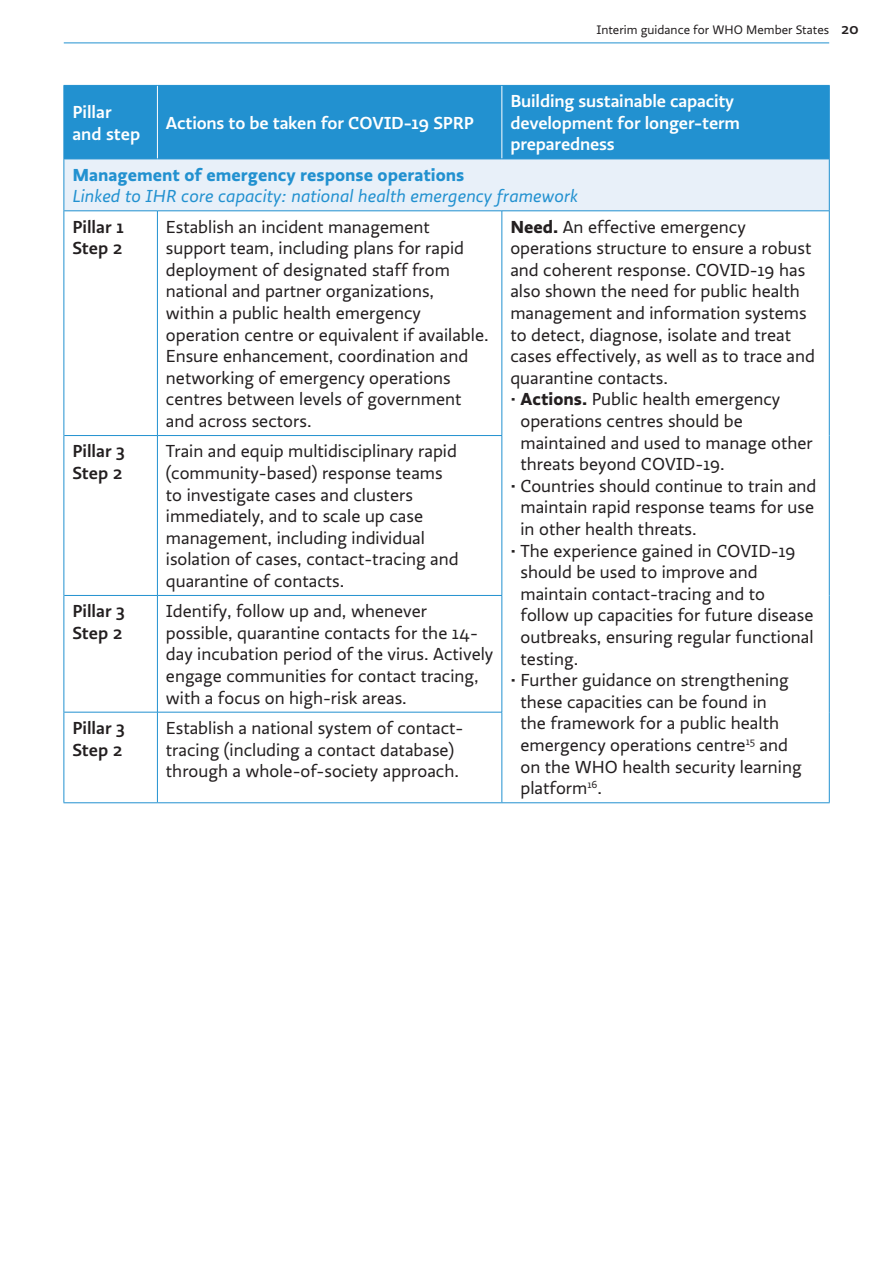
<style>
.page{position:relative;width:893px;height:1263px;background:#fff}
.page>*{position:absolute;margin:0;border:0;box-sizing:border-box;transform-origin:0 0}
.t1{font:18px/21.6px "Ratio";color:#231f20}
.t2{font:500 18px/21.6px "Ratio";letter-spacing:-.01em;color:#fff}
.t3{font:italic 18px "Ratio";color:#2291d0}
.t4{font:500 18px/21.6px "Ratio";color:#231f20}
.t5{font:700 18px "Ratio";color:#2291d0}
.t6{font:12.75px "Ratio";color:#231f20}
.s1{font-weight:500;font-size:15px}
.s2{font-weight:700}
</style>
<div class="page">
<hr style="left:64px;top:43px;width:765px;height:1px;background:#2291d0">
<div style="left:64px;top:86px;width:765px;height:73px;background:#2291d0"></div>
<div style="left:64px;top:159px;width:765px;height:52px;background:#e8f0f9"></div>
<hr style="left:157px;top:86px;width:1px;height:73px;background:#fff">
<hr style="left:502px;top:86px;width:1px;height:73px;background:#fff">
<hr style="left:64px;top:435px;width:93px;height:1px;background:#2291d0">
<hr style="left:64px;top:595px;width:93px;height:1px;background:#2291d0">
<hr style="left:64px;top:712px;width:93px;height:1px;background:#2291d0">
<hr style="left:157px;top:211px;width:1px;height:224px;background:#2291d0">
<hr style="left:502px;top:211px;width:1px;height:224px;background:#2291d0">
<hr style="left:157px;top:436px;width:1px;height:159px;background:#2291d0">
<hr style="left:502px;top:436px;width:1px;height:159px;background:#2291d0">
<hr style="left:157px;top:596px;width:1px;height:116px;background:#2291d0">
<hr style="left:502px;top:596px;width:1px;height:116px;background:#2291d0">
<hr style="left:157px;top:712px;width:1px;height:90px;background:#2291d0">
<hr style="left:502px;top:712px;width:1px;height:90px;background:#2291d0">
<hr style="left:157px;top:435px;width:345px;height:1px;background:#2291d0">
<hr style="left:157px;top:595px;width:345px;height:1px;background:#2291d0">
<hr style="left:157px;top:712px;width:345px;height:1px;background:#2291d0">
<hr style="left:63px;top:85px;width:94px;height:1px;background:#2291d0">
<hr style="left:63px;top:86px;width:1px;height:73px;background:#2291d0">
<hr style="left:157px;top:85px;width:345px;height:1px;background:#2291d0">
<hr style="left:502px;top:85px;width:328px;height:1px;background:#2291d0">
<hr style="left:63px;top:159px;width:1px;height:52px;background:#2291d0">
<hr style="left:63px;top:211px;width:1px;height:224px;background:#2291d0">
<hr style="left:63px;top:435px;width:1px;height:160px;background:#2291d0">
<hr style="left:63px;top:595px;width:1px;height:117px;background:#2291d0">
<hr style="left:63px;top:712px;width:1px;height:90px;background:#2291d0">
<hr style="left:64px;top:159px;width:93px;height:1px;background:#2291d0">
<hr style="left:157px;top:159px;width:345px;height:1px;background:#2291d0">
<hr style="left:502px;top:159px;width:327px;height:1px;background:#2291d0">
<hr style="left:64px;top:211px;width:93px;height:1px;background:#2291d0">
<hr style="left:157px;top:211px;width:345px;height:1px;background:#2291d0">
<hr style="left:502px;top:211px;width:327px;height:1px;background:#2291d0">
<hr style="left:502px;top:802px;width:328px;height:1px;background:#2291d0">
<hr style="left:63px;top:802px;width:94px;height:1px;background:#2291d0">
<hr style="left:157px;top:802px;width:345px;height:1px;background:#2291d0">
<hr style="left:829px;top:86px;width:1px;height:73px;background:#2291d0">
<hr style="left:829px;top:211px;width:1px;height:224px;background:#2291d0">
<hr style="left:829px;top:435px;width:1px;height:160px;background:#2291d0">
<hr style="left:829px;top:595px;width:1px;height:117px;background:#2291d0">
<hr style="left:829px;top:712px;width:1px;height:90px;background:#2291d0">
<hr style="left:829px;top:159px;width:1px;height:52px;background:#2291d0">
<p class="t2" style="left:72px;top:101px;width:69px">Pillar and step</p>
<p class="t2" style="left:166px;top:112px;width:309px">Actions to be taken for COVID-19 SPRP</p>
<p class="t6" style="left:596px;top:22px;width:264px">Interim guidance for WHO Member States <span class="s1">20</span></p>
<p class="t2" style="left:510px;top:90px;width:231px">Building sustainable capacity development for longer-term preparedness</p>
<p class="t5" style="left:72px;top:163px;width:394px">Management of emergency response operations</p>
<p class="t3" style="left:72px;top:186px;width:507px">Linked to IHR core capacity: national health emergency framework</p>
<p class="t4" style="left:72px;top:216px;width:53px">Pillar 1<br>Step 2</p>
<p class="t1" style="left:166px;top:216px;width:324px">Establish an incident management support team, including plans for rapid deployment of designated staff from national and partner organizations,<br>within a public health emergency operation centre or equivalent if available.<br>Ensure enhancement, coordination and networking of emergency operations centres between levels of government and across sectors.</p>
<p class="t1" style="left:510px;top:216px;width:306px"><span class="s2">Need.</span> An effective emergency operations structure to ensure a robust and coherent response. COVID-19 has also shown the need for public health management and information systems to detect, diagnose, isolate and treat cases effectively, as well as to trace and quarantine contacts.</p>
<p class="t1" style="left:520px;top:389px;width:294px;text-indent:-10px">• <span class="s2">Actions.</span> Public health emergency operations centres should be maintained and used to manage other threats beyond COVID-19.</p>
<p class="t1" style="left:520px;top:475px;width:297px;text-indent:-10px">• Countries should continue to train and maintain rapid response teams for use in other health threats.</p>
<p class="t1" style="left:520px;top:540px;width:295px;text-indent:-10px">• The experience gained in COVID-19 should be used to improve and maintain contact-tracing and to follow up capacities for future disease outbreaks, ensuring regular functional testing.</p>
<p class="t1" style="left:520px;top:670px;width:283px;text-indent:-10px">• Further guidance on strengthening these capacities can be found in<br>the framework for a public health emergency operations centre<sup>15</sup> and on the WHO health security learning platform<sup>16</sup>.</p>
<p class="t4" style="left:72px;top:441px;width:54px">Pillar 3<br>Step 2</p>
<p class="t1" style="left:166px;top:441px;width:294px">Train and equip multidisciplinary rapid (community-based) response teams to investigate cases and clusters immediately, and to scale up case management, including individual isolation of cases, contact-tracing and quarantine of contacts.</p>
<p class="t4" style="left:72px;top:600px;width:54px">Pillar 3<br>Step 2</p>
<p class="t1" style="left:166px;top:601px;width:329px">Identify, follow up and, whenever possible, quarantine contacts for the 14- day incubation period of the virus. Actively engage communities for contact tracing, with a focus on high-risk areas.</p>
<p class="t4" style="left:72px;top:717px;width:54px">Pillar 3<br>Step 2</p>
<p class="t1" style="left:166px;top:717px;width:299px">Establish a national system of contact&shy;tracing (including a contact database) through a whole-of-society approach.</p>
</div>
